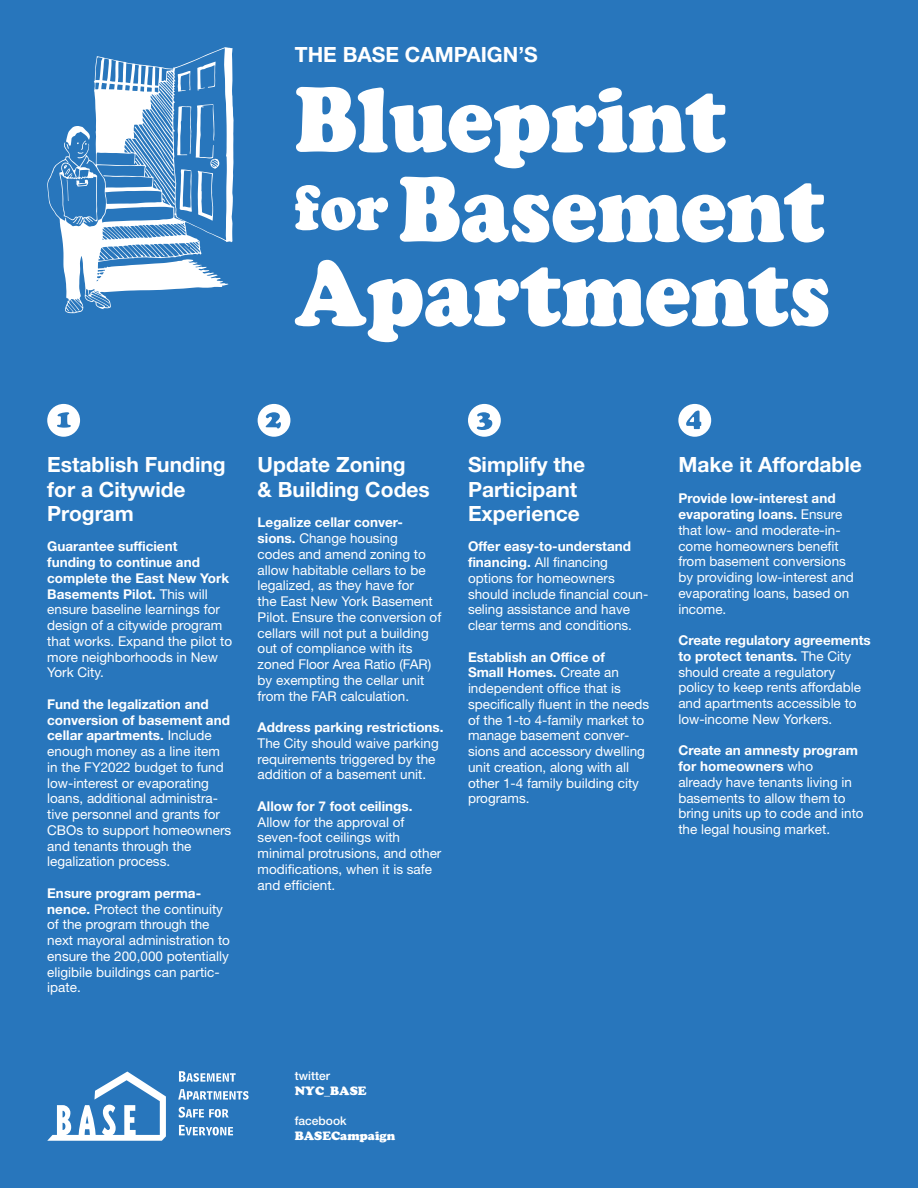
<style>
.page{position:relative;width:918px;height:1188px;background:#2876bc}
.page>*{position:absolute;margin:0;border:0;box-sizing:border-box;transform-origin:0 0}
.t1{font:700 21px/24px "Helvetica Neue LT Pro";color:#fff}
.t2{font:13.5px/15.8px "Helvetica Neue LT Pro";color:#fff}
.t3{font:700 13.5px "Helvetica Neue LT Pro";color:#fff}
.t4{font:12px "Cooper Black Std";color:#fff}
.t5{font:500 12px "Helvetica Neue LT Pro";color:#fff}
.s1{font-weight:700}
</style>
<div class="page">
<svg style="left:47px;top:1072px;width:119px;height:69px"></svg>
<svg style="left:179px;top:1071px;width:57px;height:11px"></svg>
<svg style="left:178px;top:1089px;width:71px;height:11px"></svg>
<svg style="left:179px;top:1107px;width:50px;height:11px"></svg>
<svg style="left:179px;top:1125px;width:54px;height:11px"></svg>
<svg style="left:296px;top:87px;width:430px;height:81px"></svg>
<svg style="left:400px;top:177px;width:424px;height:66px"></svg>
<svg style="left:295px;top:260px;width:533px;height:82px"></svg>
<svg style="left:295px;top:185px;width:93px;height:45px"></svg>
<svg style="left:47px;top:47px;width:187px;height:266px"></svg>
<svg style="left:66px;top:126px;width:24px;height:33px"></svg>
<svg style="left:197px;top:62px;width:19px;height:29px"></svg>
<svg style="left:178px;top:71px;width:12px;height:21px"></svg>
<svg style="left:76px;top:179px;width:12px;height:8px"></svg>
<svg style="left:135px;top:104px;width:85px;height:117px"></svg>
<svg style="left:64px;top:165px;width:6px;height:36px"></svg>
<div style="left:47px;top:404px;width:33px;height:33px;background:#fff;border-radius:50%"></div>
<svg style="left:57px;top:412px;width:14px;height:16px"></svg>
<div style="left:258px;top:404px;width:32px;height:33px;background:#fff;border-radius:50%"></div>
<svg style="left:266px;top:412px;width:15px;height:17px"></svg>
<div style="left:468px;top:404px;width:33px;height:33px;background:#fff;border-radius:50%"></div>
<svg style="left:477px;top:412px;width:15px;height:18px"></svg>
<div style="left:678px;top:404px;width:33px;height:33px;background:#fff;border-radius:50%"></div>
<svg style="left:686px;top:411px;width:15px;height:18px"></svg>
<h1 class="t1" style="left:295px;top:42px;width:245px">THE BASE CAMPAIGN’S</h1>
<h1 class="t1" style="left:47px;top:453px;width:180px">Establish Funding for a Citywide<br>Program</h1>
<p class="t2" style="left:47px;top:538px;width:187px"><span class="s1">Guarantee sufficient<br>funding to continue and complete the East New York<br>Basements Pilot.</span> This will ensure baseline learnings for design of a citywide program that works. Expand the pilot to more neighborhoods in New<br>York City.</p>
<p class="t2" style="left:47px;top:696px;width:186px"><span class="s1">Fund the legalization and conversion of basement and cellar apartments.</span> Include enough money as a line item in the FY2022 budget to fund low-interest or evaporating loans, additional administra&shy;tive personnel and grants for<br>CBOs to support homeowners and tenants through the legalization process.</p>
<p class="t2" style="left:47px;top:885px;width:184px"><span class="s1">Ensure program perma&shy;nence.</span> Protect the continuity of the program through the next mayoral administration to ensure the 200,000 potentially eligibile buildings can partic&shy;ipate.</p>
<h1 class="t1" style="left:258px;top:453px;width:174px">Update Zoning<br>&amp; Building Codes</h1>
<p class="t2" style="left:258px;top:514px;width:185px"><span class="s1">Legalize cellar conver&shy;sions.</span> Change housing<br>codes and amend zoning to allow habitable cellars to be legalized, as they have for<br>the East New York Basement<br>Pilot. Ensure the conversion of cellars will not put a building out of compliance with its zoned Floor Area Ratio (FAR) by exempting the cellar unit from the FAR calculation.</p>
<p class="t3" style="left:258px;top:719px;width:187px">Address parking restrictions.</p>
<p class="t2" style="left:258px;top:735px;width:183px">The City should waive parking requirements triggered by the addition of a basement unit.</p>
<p class="t3" style="left:258px;top:798px;width:156px">Allow for 7 foot ceilings.</p>
<p class="t2" style="left:258px;top:814px;width:185px">Allow for the approval of seven-foot ceilings with minimal protrusions, and other modifications, when it is safe and efficient.</p>
<h1 class="t1" style="left:468px;top:453px;width:119px">Simplify the<br>Participant<br>Experience</h1>
<p class="t2" style="left:468px;top:538px;width:182px"><span class="s1">Offer easy-to-understand financing.</span> All financing options for homeowners should include financial coun&shy;seling assistance and have clear terms and conditions.</p>
<p class="t2" style="left:468px;top:649px;width:183px"><span class="s1">Establish an Office of<br>Small Homes.</span> Create an independent office that is specifically fluent in the needs of the 1-to 4-family market to manage basement conver&shy;sions and accessory dwelling unit creation, along with all other 1-4 family building city programs.</p>
<h1 class="t1" style="left:678px;top:453px;width:185px">Make it Affordable</h1>
<p class="t2" style="left:678px;top:490px;width:177px"><span class="s1">Provide low-interest and evaporating loans.</span> Ensure that low- and moderate-in&shy;come homeowners benefit from basement conversions by providing low-interest and evaporating loans, based on income.</p>
<p class="t2" style="left:678px;top:632px;width:194px"><span class="s1">Create regulatory agreements to protect tenants.</span> The City should create a regulatory policy to keep rents affordable and apartments accessible to low-income New Yorkers.</p>
<p class="t2" style="left:678px;top:742px;width:187px"><span class="s1">Create an amnesty program for homeowners</span> who<br>already have tenants living in basements to allow them to bring units up to code and into the legal housing market.</p>
<p class="t5" style="left:295px;top:1068px;width:37px">twitter</p>
<p class="t4" style="left:295px;top:1083px;width:73px">NYC_BASE</p>
<p class="t5" style="left:295px;top:1113px;width:53px">facebook</p>
<p class="t4" style="left:295px;top:1128px;width:102px">BASECampaign</p>
</div>
